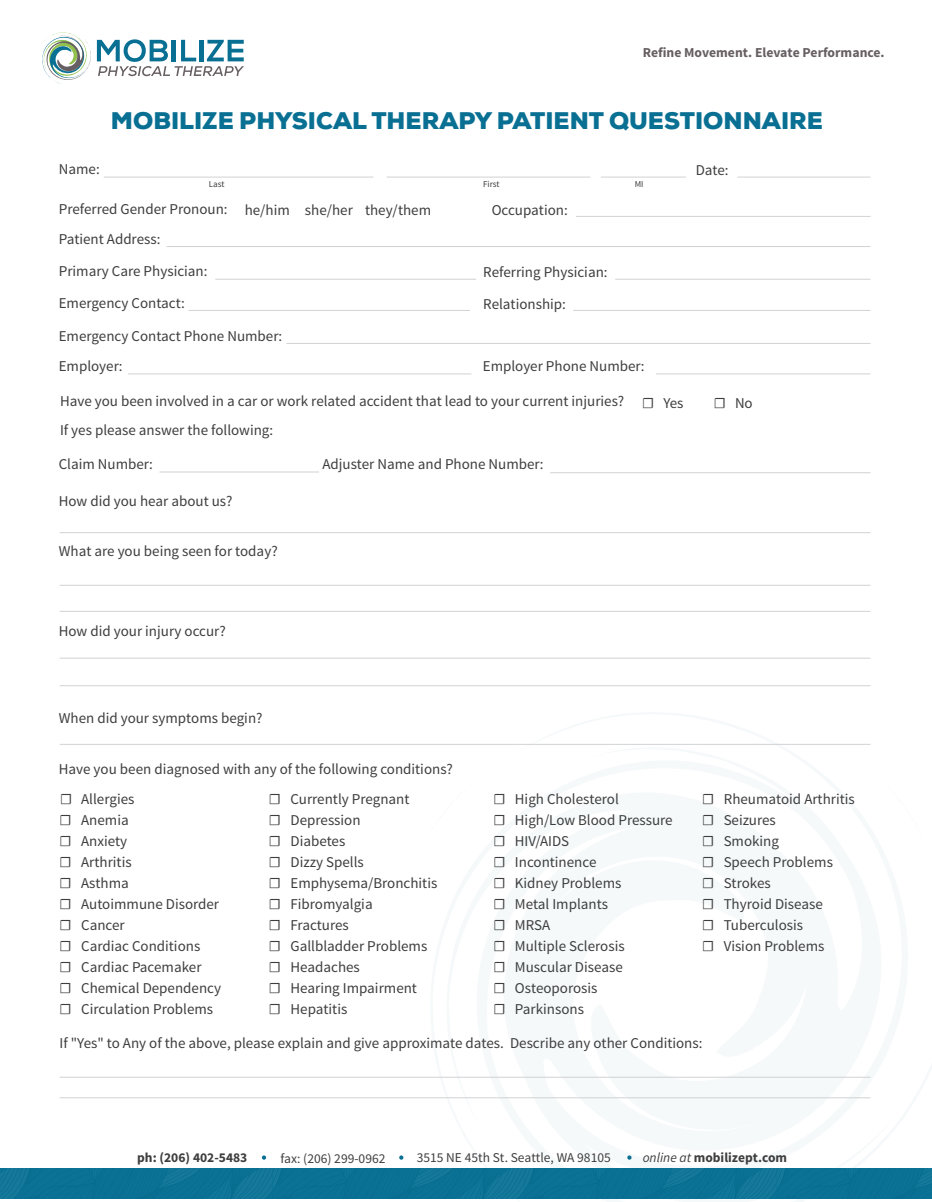
<style>
.page{position:relative;width:932px;height:1202px;background:#fff}
.page>*{position:absolute;margin:0;border:0;box-sizing:border-box;transform-origin:0 0}
.t1{font:900 24px "Nexa";color:#097093}
.t2{font:15px/21px "Source Sans Pro";color:#3e3e3f}
.t3{font:700 13.65px "Source Sans Pro";color:#665e62}
.t4{font:13.5px "Source Sans Pro";color:#3e3e3f}
.t5{font:700 13.5px "Source Sans Pro";color:#3e3e3f}
.t6{font:9px "Source Sans Pro";color:#3e3e3f}
.s1{font-weight:400;font-style:italic}
</style>
<div class="page">
<svg style="left:466px;top:743px;width:466px;height:456px"></svg>
<svg style="left:42px;top:32px;width:49px;height:52px"></svg>
<svg style="left:97px;top:39px;width:147px;height:37px"></svg>
<svg style="left:399px;top:1155px;width:4px;height:4px"></svg>
<svg style="left:627px;top:1155px;width:4px;height:4px"></svg>
<svg style="left:262px;top:1155px;width:4px;height:4px"></svg>
<div style="left:0;top:1168px;width:931px;height:30px;background:#0b7295"></div>
<hr style="left:104px;top:177px;width:269px;height:1px;background:#d1d2d4">
<hr style="left:386px;top:177px;width:204px;height:1px;background:#d1d2d4">
<hr style="left:601px;top:177px;width:85px;height:1px;background:#d1d2d4">
<hr style="left:737px;top:177px;width:133px;height:1px;background:#d1d2d4">
<hr style="left:576px;top:216px;width:294px;height:1px;background:#d1d2d4">
<hr style="left:215px;top:279px;width:261px;height:1px;background:#d1d2d4">
<hr style="left:615px;top:279px;width:255px;height:1px;background:#d1d2d4">
<hr style="left:189px;top:310px;width:281px;height:1px;background:#d1d2d4">
<hr style="left:573px;top:310px;width:297px;height:1px;background:#d1d2d4">
<hr style="left:286px;top:343px;width:584px;height:1px;background:#d1d2d4">
<hr style="left:128px;top:373px;width:343px;height:1px;background:#d1d2d4">
<hr style="left:656px;top:373px;width:214px;height:1px;background:#d1d2d4">
<hr style="left:60px;top:532px;width:810px;height:1px;background:#d1d2d4">
<hr style="left:60px;top:585px;width:810px;height:1px;background:#d1d2d4">
<hr style="left:60px;top:611px;width:810px;height:1px;background:#d1d2d4">
<hr style="left:60px;top:658px;width:810px;height:1px;background:#d1d2d4">
<hr style="left:60px;top:685px;width:810px;height:1px;background:#d1d2d4">
<hr style="left:60px;top:1076px;width:810px;height:1px;background:#d1d2d4">
<hr style="left:60px;top:1097px;width:810px;height:1px;background:#d1d2d4">
<hr style="left:60px;top:744px;width:810px;height:1px;background:#d1d2d4">
<hr style="left:166px;top:246px;width:704px;height:1px;background:#d1d2d4">
<hr style="left:159px;top:471px;width:160px;height:1px;background:#d1d2d4">
<hr style="left:550px;top:472px;width:320px;height:1px;background:#d1d2d4">
<p class="t3" style="left:642px;top:44px;width:243px">Refine Movement. Elevate Performance.</p>
<h1 class="t1" style="left:111px;top:106px;width:713px">MOBILIZE PHYSICAL THERAPY PATIENT QUESTIONNAIRE</h1>
<p class="t2" style="left:59px;top:159px;width:42px">Name:</p>
<p class="t2" style="left:695px;top:160px;width:34px">Date:</p>
<p class="t2" style="left:59px;top:198px;width:374px">Preferred Gender Pronoun: he/him she/her they/them</p>
<p class="t2" style="left:491px;top:199px;width:78px">Occupation:</p>
<p class="t6" style="left:209px;top:179px;width:17px">Last</p>
<p class="t6" style="left:483px;top:179px;width:18px">First</p>
<p class="t6" style="left:634px;top:179px;width:10px">MI</p>
<p class="t2" style="left:59px;top:228px;width:103px">Patient Address:</p>
<p class="t2" style="left:59px;top:261px;width:150px">Primary Care Physician:</p>
<p class="t2" style="left:483px;top:262px;width:126px">Referring Physician:</p>
<p class="t2" style="left:59px;top:292px;width:127px">Emergency Contact:</p>
<p class="t2" style="left:483px;top:293px;width:84px">Relationship:</p>
<p class="t2" style="left:59px;top:321px;width:225px;line-height:30.5px">Emergency Contact Phone Number:<br>Employer:</p>
<p class="t2" style="left:483px;top:356px;width:163px">Employer Phone Number:</p>
<p class="t2" style="left:60px;top:386px;width:565px;line-height:29.5px">Have you been involved in a car or work related accident that lead to your current injuries?<br>If yes please answer the following:</p>
<p class="t2" style="left:59px;top:454px;width:96px">Claim Number:</p>
<p class="t2" style="left:322px;top:454px;width:223px">Adjuster Name and Phone Number:</p>
<p class="t2" style="left:59px;top:491px;width:175px">How did you hear about us?</p>
<p class="t2" style="left:59px;top:541px;width:220px">What are you being seen for today?</p>
<p class="t2" style="left:642px;top:393px;width:43px">☐ Yes</p>
<p class="t2" style="left:714px;top:393px;width:40px">☐ No</p>
<p class="t2" style="left:59px;top:621px;width:168px">How did your injury occur?</p>
<p class="t2" style="left:59px;top:707px;width:205px">When did your symptoms begin?</p>
<p class="t2" style="left:59px;top:758px;width:395px">Have you been diagnosed with any of the following conditions?</p>
<p class="t2" style="left:60px;top:788px;width:163px">☐ Allergies<br>☐ Anemia<br>☐ Anxiety<br>☐ Arthritis<br>☐ Asthma<br>☐ Autoimmune Disorder ☐ Cancer<br>☐ Cardiac Conditions<br>☐ Cardiac Pacemaker<br>☐ Chemical Dependency ☐ Circulation Problems</p>
<p class="t2" style="left:269px;top:788px;width:170px">☐ Currently Pregnant<br>☐ Depression<br>☐ Diabetes<br>☐ Dizzy Spells<br>☐ Emphysema/Bronchitis ☐ Fibromyalgia<br>☐ Fractures<br>☐ Gallbladder Problems ☐ Headaches<br>☐ Hearing Impairment<br>☐ Hepatitis</p>
<p class="t2" style="left:493px;top:788px;width:181px">☐ High Cholesterol<br>☐ High/Low Blood Pressure ☐ HIV/AIDS<br>☐ Incontinence<br>☐ Kidney Problems<br>☐ Metal Implants<br>☐ MRSA<br>☐ Multiple Sclerosis<br>☐ Muscular Disease<br>☐ Osteoporosis<br>☐ Parkinsons</p>
<p class="t2" style="left:702px;top:788px;width:154px">☐ Rheumatoid Arthritis ☐ Seizures<br>☐ Smoking<br>☐ Speech Problems<br>☐ Strokes<br>☐ Thyroid Disease<br>☐ Tuberculosis<br>☐ Vision Problems</p>
<p class="t2" style="left:60px;top:1032px;width:644px">If "Yes" to Any of the above, please explain and give approximate dates. Describe any other Conditions:</p>
<p class="t5" style="left:137px;top:1149px;width:112px">ph: (206) 402-5483</p>
<p class="t4" style="left:280px;top:1150px;width:106px">fax: (206) 299-0962</p>
<p class="t4" style="left:416px;top:1149px;width:196px">3515 NE 45th St. Seattle, WA 98105</p>
<p class="t5" style="left:642px;top:1149px;width:146px"><span class="s1">online at</span> mobilizept.com</p>
</div>
